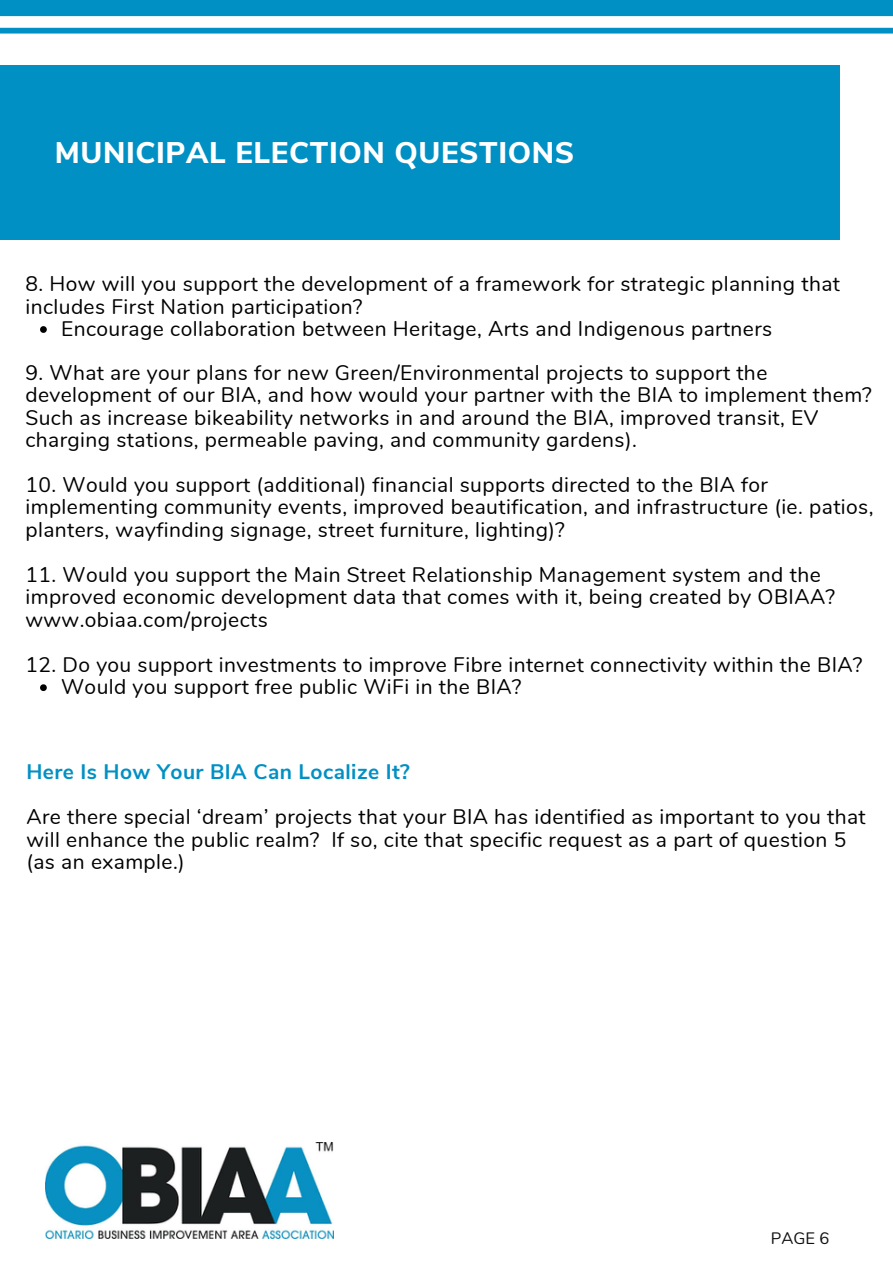
<style>
.page{position:relative;width:893px;height:1264px;background:#fff}
.page>*{position:absolute;margin:0;border:0;box-sizing:border-box;transform-origin:0 0}
.t1{font:800 29.7px "Nunito Sans";letter-spacing:.02em;color:#fff}
.t2{font:21px/22.5px "Nunito";letter-spacing:.02em;color:#000}
.t3{font:700 21px "Nunito Sans";letter-spacing:.02em;color:#0090c4}
.t4{font:16.5px "Nunito";color:#111}
</style>
<div class="page">
<div style="left:0;top:66px;width:840px;height:173px;background:#0090c4"></div>
<svg style="left:0;top:0;width:892px;height:34px"></svg>
<img style="left:45px;top:1142px;width:288px;height:96px">
<svg style="left:40px;top:326px;width:7px;height:7px"></svg>
<svg style="left:40px;top:684px;width:7px;height:7px"></svg>
<h1 class="t1" style="left:55px;top:133px;width:521px">MUNICIPAL ELECTION QUESTIONS</h1>
<p class="t2" style="left:25px;top:273px;width:816px">8. How will you support the development of a framework for strategic planning that includes First Nation participation?</p>
<p class="t2" style="left:61px;top:318px;width:712px">Encourage collaboration between Heritage, Arts and Indigenous partners</p>
<p class="t2" style="left:25px;top:361px;width:847px">9. What are your plans for new Green/Environmental projects to support the development of our BIA, and how would your partner with the BIA to implement them?<br>Such as increase bikeability networks in and around the BIA, improved transit, EV charging stations, permeable paving, and community gardens).</p>
<p class="t2" style="left:25px;top:474px;width:849px">10. Would you support (additional) financial supports directed to the BIA for implementing community events, improved beautification, and infrastructure (ie. patios, planters, wayfinding signage, street furniture, lighting)?</p>
<p class="t2" style="left:25px;top:564px;width:811px">11. Would you support the Main Street Relationship Management system and the improved economic development data that comes with it, being created by OBIAA? www.obiaa.com/projects</p>
<p class="t2" style="left:25px;top:653px;width:838px">12. Do you support investments to improve Fibre internet connectivity within the BIA?</p>
<p class="t2" style="left:61px;top:676px;width:462px">Would you support free public WiFi in the BIA?</p>
<p class="t3" style="left:26px;top:758px;width:385px">Here Is How Your BIA Can Localize It?</p>
<p class="t2" style="left:26px;top:806px;width:840px">Are there special ‘dream’ projects that your BIA has identified as important to you that will enhance the public realm? If so, cite that specific request as a part of question 5 (as an example.)</p>
<p class="t4" style="left:770px;top:1227px;width:60px">PAGE 6</p>
</div>
